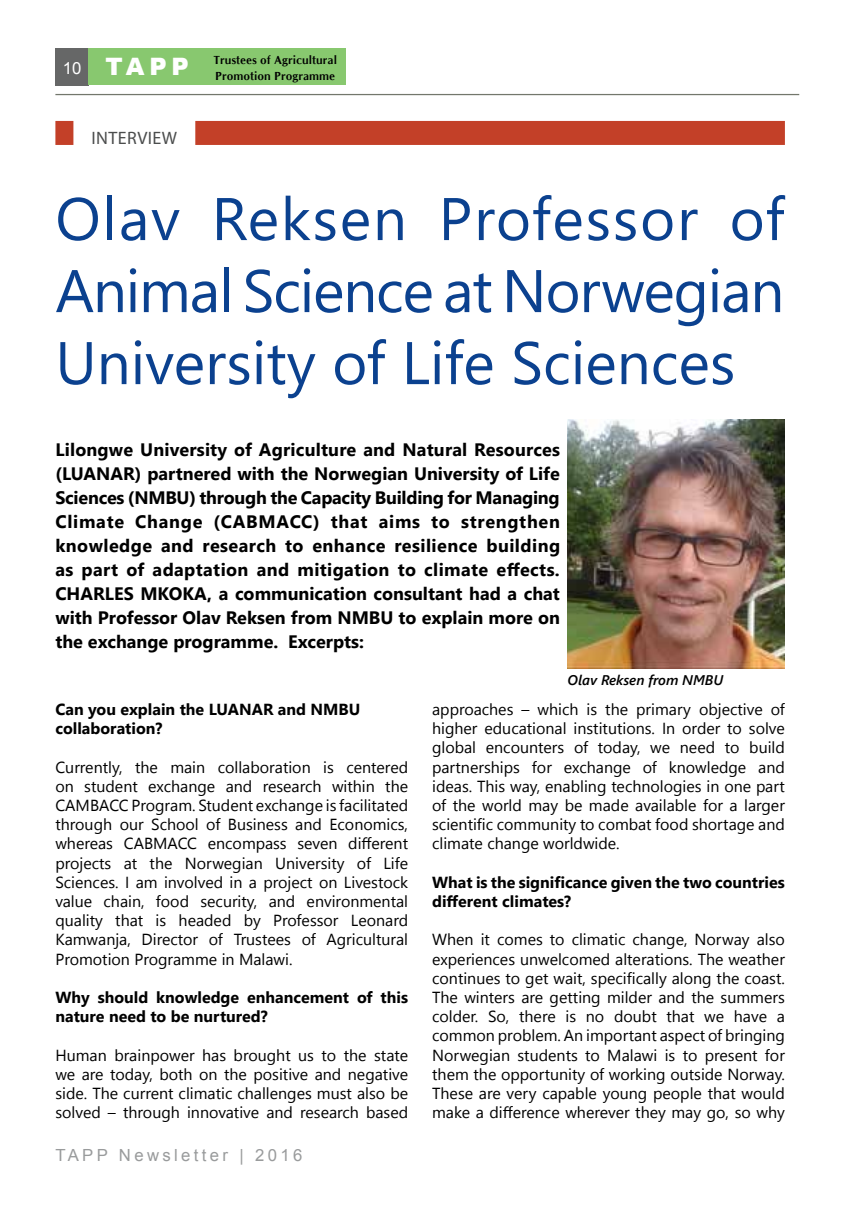
<style>
.page{position:relative;width:857px;height:1208px;background:#fff}
.page>*{position:absolute;margin:0;border:0;box-sizing:border-box;transform-origin:0 0}
.t1{font:60px/72px "Segoe UI";letter-spacing:-.01em;color:#0b418f;text-align:justify}
.t2{font:900 24px "Arial";color:#fff}
.t3{font:700 18px/24px "Segoe UI";color:#000;text-align:justify}
.t4{font:18px "Myriad Pro";color:#4b4d4d}
.t5{font:16.8px "Arial";letter-spacing:.2em;color:#999b9c}
.t6{font:16px/19.2px "Segoe UI";color:#000;text-align:justify}
.t7{font:700 16px/19.2px "Segoe UI";color:#000}
.t8{font:italic 600 14px "Segoe UI";color:#000}
.t9{font:700 12px/16px "Oklahoma";color:#000}
.s1{font-weight:400;font-size:16.8px}
</style>
<div class="page">
<div style="left:55px;top:48px;width:34px;height:37px;background:#666767"></div>
<div style="left:89px;top:48px;width:257px;height:37px;background:#88c86f"></div>
<hr style="left:55px;top:94px;width:743px;height:1px;background:#73776c">
<div style="left:55px;top:121px;width:18px;height:24px;background:#c34028"></div>
<div style="left:195px;top:121px;width:589px;height:24px;background:#c34028"></div>
<img style="left:567px;top:420px;width:217px;height:248px">
<h2 class="t2" style="left:63px;top:49px;width:128px"><span class="s1">10</span> TAPP</h2>
<p class="t4" style="left:73px;top:127px;width:12px">INTE</p>
<p class="t4" style="left:127px;top:127px;width:52px">RVIEW</p>
<p class="t9" style="left:213px;top:52px;width:125px">Trustees of Agricultural<br>Promotion Programme</p>
<h1 class="t1" style="left:55px;top:182px;width:730px">Olav Reksen Professor of Animal Science at Norwegian University of Life Sciences</h1>
<p class="t3" style="left:55px;top:437px;width:506px">Lilongwe University of Agriculture and Natural Resources (LUANAR) partnered with the Norwegian University of Life Sciences (NMBU) through the Capacity Building for Managing Climate Change (CABMACC) that aims to strengthen knowledge and research to enhance resilience building as part of adaptation and mitigation to climate effects.<br>CHARLES MKOKA, a communication consultant had a chat with Professor Olav Reksen from NMBU to explain more on the exchange programme. Excerpts:</p>
<p class="t8" style="left:567px;top:670px;width:157px">Olav Reksen from NMBU</p>
<p class="t7" style="left:55px;top:699px;width:306px">Can you explain the LUANAR and NMBU collaboration?</p>
<p class="t6" style="left:55px;top:757px;width:354px">Currently, the main collaboration is centered on student exchange and research within the CAMBACC Program. Student exchange is facilitated through our School of Business and Economics, whereas CABMACC encompass seven different projects at the Norwegian University of Life Sciences. I am involved in a project on Livestock value chain, food security, and environmental quality that is headed by Professor Leonard Kamwanja, Director of Trustees of Agricultural Promotion Programme in Malawi.</p>
<p class="t7" style="left:55px;top:987px;width:354px">Why should knowledge enhancement of this nature need to be nurtured?</p>
<p class="t6" style="left:55px;top:1045px;width:354px">Human brainpower has brought us to the state we are today, both on the positive and negative side. The current climatic challenges must also be solved – through innovative and research based</p>
<p class="t5" style="left:55px;top:1144px;width:248px">TAPP Newsletter | 2016</p>
<p class="t6" style="left:432px;top:699px;width:354px">approaches – which is the primary objective of higher educational institutions. In order to solve global encounters of today, we need to build partnerships for exchange of knowledge and ideas. This way, enabling technologies in one part of the world may be made available for a larger scientific community to combat food shortage and climate change worldwide.</p>
<p class="t7" style="left:432px;top:872px;width:354px">What is the significance given the two countries different climates?</p>
<p class="t6" style="left:432px;top:929px;width:354px">When it comes to climatic change, Norway also experiences unwelcomed alterations. The weather continues to get wait, specifically along the coast.<br>The winters are getting milder and the summers colder. So, there is no doubt that we have a common problem. An important aspect of bringing Norwegian students to Malawi is to present for them the opportunity of working outside Norway.<br>These are very capable young people that would make a difference wherever they may go, so why</p>
</div>
